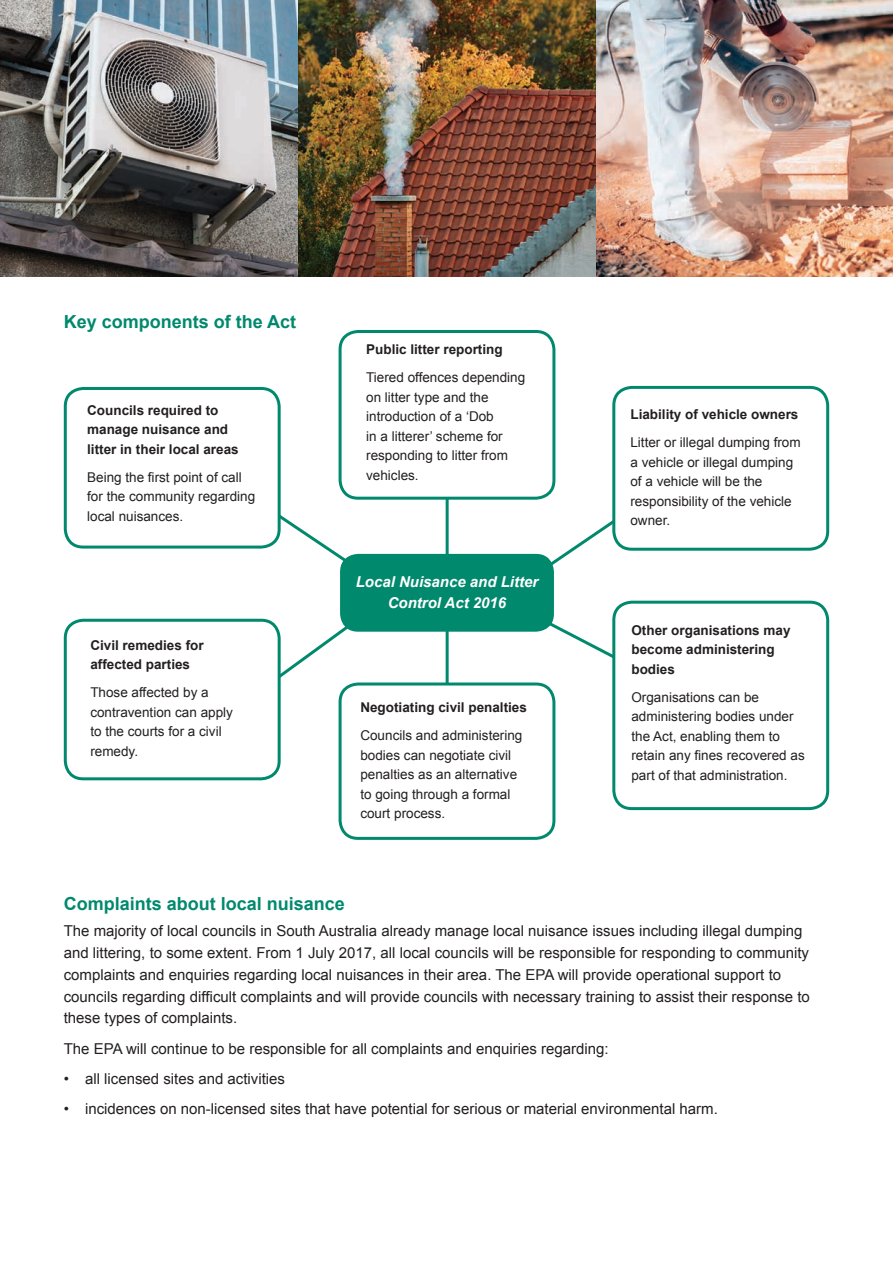
<style>
.page{position:relative;width:893px;height:1263px;background:#fff}
.page>*{position:absolute;margin:0;border:0;box-sizing:border-box;transform-origin:0 0}
.t1{font:700 18px "Arial";color:#00896d}
.t2{font:15px/21.8px "Arial";color:#231f20}
.t3{font:italic 700 15px/21.8px "Arial";color:#fff;text-align:center}
.t4{font:13.5px/19.5px "Arial";color:#231f20}
.t5{font:700 13.5px/19.5px "Arial";color:#231f20}
</style>
<div class="page">
<svg style="left:540px;top:618px;width:72px;height:40px"></svg>
<svg style="left:256px;top:618px;width:98px;height:77px"></svg>
<hr style="left:446px;top:615px;width:3px;height:98px;background:#00896d">
<hr style="left:446px;top:480px;width:3px;height:97px;background:#00896d">
<div style="left:340px;top:684px;width:214px;height:154px;background:#fff;border-radius:18px"></div>
<div style="left:339px;top:682px;width:216px;height:158px;border:3px solid #00896d;border-radius:18px"></div>
<svg style="left:515px;top:521px;width:108px;height:47px"></svg>
<svg style="left:270px;top:489px;width:88px;height:79px"></svg>
<div style="left:612px;top:601px;width:217px;height:209px;border:3px solid #00896d;border-radius:18px"></div>
<div style="left:65px;top:620px;width:214px;height:159px;background:#fff;border-radius:18px"></div>
<div style="left:64px;top:619px;width:217px;height:161px;border:3px solid #00896d;border-radius:18px"></div>
<div style="left:340px;top:554px;width:214px;height:78px;background:#00896d;border-radius:18px"></div>
<div style="left:65px;top:388px;width:214px;height:159px;background:#fff;border-radius:18px"></div>
<div style="left:64px;top:387px;width:217px;height:162px;border:3px solid #00896d;border-radius:18px"></div>
<div style="left:340px;top:331px;width:214px;height:167px;background:#fff;border-radius:18px"></div>
<div style="left:339px;top:330px;width:216px;height:170px;border:3px solid #00896d;border-radius:18px"></div>
<div style="left:614px;top:387px;width:214px;height:162px;background:#fff;border-radius:18px"></div>
<div style="left:612px;top:386px;width:217px;height:165px;border:3px solid #00896d;border-radius:18px"></div>
<img style="left:0;top:0;width:893px;height:276px">
<p class="t1" style="left:64px;top:309px;width:234px">Key components of the Act</p>
<p class="t5" style="left:87px;top:401px;width:153px">Councils required to manage nuisance and litter in their local areas</p>
<p class="t4" style="left:87px;top:467px;width:170px">Being the first point of call for the community regarding local nuisances.</p>
<p class="t5" style="left:90px;top:636px;width:115px">Civil remedies for affected parties</p>
<p class="t4" style="left:90px;top:683px;width:144px">Those affected by a contravention can apply to the courts for a civil remedy.</p>
<p class="t5" style="left:366px;top:340px;width:138px">Public litter reporting</p>
<p class="t4" style="left:366px;top:368px;width:161px">Tiered offences depending on litter type and the introduction of a ‘Dob<br>in a litterer’ scheme for responding to litter from vehicles.</p>
<p class="t3" style="left:356px;top:571px;width:184px">Local Nuisance and Litter<br>Control Act 2016</p>
<p class="t5" style="left:360px;top:698px;width:168px">Negotiating civil penalties</p>
<p class="t4" style="left:360px;top:726px;width:164px">Councils and administering bodies can negotiate civil penalties as an alternative to going through a formal court process.</p>
<p class="t5" style="left:630px;top:405px;width:170px">Liability of vehicle owners</p>
<p class="t4" style="left:630px;top:433px;width:172px">Litter or illegal dumping from a vehicle or illegal dumping of a vehicle will be the responsibility of the vehicle owner.</p>
<p class="t5" style="left:631px;top:621px;width:161px">Other organisations may become administering bodies</p>
<p class="t4" style="left:631px;top:687px;width:175px">Organisations can be administering bodies under the Act, enabling them to retain any fines recovered as part of that administration.</p>
<p class="t1" style="left:64px;top:892px;width:283px">Complaints about local nuisance</p>
<p class="t2" style="left:64px;top:920px;width:748px">The majority of local councils in South Australia already manage local nuisance issues including illegal dumping and littering, to some extent. From 1 July 2017, all local councils will be responsible for responding to community complaints and enquiries regarding local nuisances in their area. The EPA will provide operational support to councils regarding difficult complaints and will provide councils with necessary training to assist their response to these types of complaints.</p>
<p class="t2" style="left:64px;top:1038px;width:546px">The EPA will continue to be responsible for all complaints and enquiries regarding:</p>
<p class="t2" style="left:64px;top:1068px;width:223px">• all licensed sites and activities</p>
<p class="t2" style="left:64px;top:1098px;width:656px">• incidences on non-licensed sites that have potential for serious or material environmental harm.</p>
</div>
